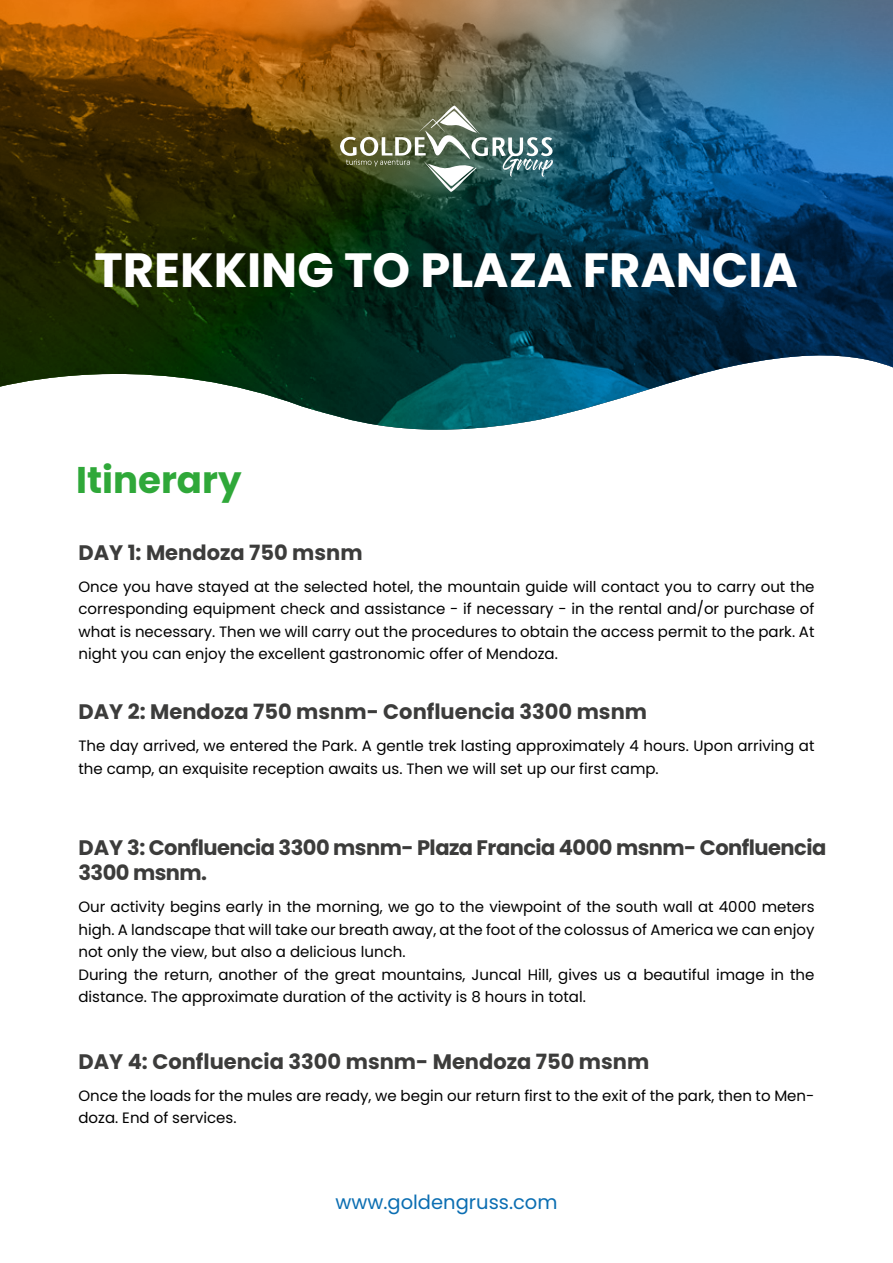
<style>
.page{position:relative;width:893px;height:1263px;background:#fff}
.page>*{position:absolute;margin:0;border:0;box-sizing:border-box;transform-origin:0 0}
.t1{font:700 48px "Poppins";color:#fff}
.t2{font:700 37.2px "Poppins";color:#2fa839}
.t3{font:700 21px "Poppins";color:#3c3c3b}
.t4{font:700 21px/25.5px "Poppins";letter-spacing:-.025em;color:#3c3c3b}
.t5{font:19.5px "Poppins";color:#0b6eb2}
.t6{font:15px/22.5px "Poppins";color:#010101}
</style>
<div class="page">
<img style="left:0;top:0;width:893px;height:430px">
<img style="left:340px;top:106px;width:213px;height:86px">
<h1 class="t1" style="left:95px;top:242px;width:705px">TREKKING TO PLAZA FRANCIA</h1>
<h2 class="t2" style="left:76px;top:458px;width:167px">Itinerary</h2>
<h3 class="t3" style="left:78px;top:541px;width:286px">DAY 1: Mendoza 750 msnm</h3>
<p class="t6" style="left:78px;top:575px;width:738px;text-align:justify">Once you have stayed at the selected hotel, the mountain guide will contact you to carry out the corresponding equipment check and assistance - if necessary - in the rental and/or purchase of what is necessary. Then we will carry out the procedures to obtain the access permit to the park. At night you can enjoy the excellent gastronomic offer of Mendoza.</p>
<h3 class="t3" style="left:78px;top:700px;width:570px">DAY 2: Mendoza 750 msnm- Confluencia 3300 msnm</h3>
<p class="t6" style="left:78px;top:735px;width:737px">The day arrived, we entered the Park. A gentle trek lasting approximately 4 hours. Upon arriving at the camp, an exquisite reception awaits us. Then we will set up our first camp.</p>
<h3 class="t4" style="left:78px;top:835px;width:749px">DAY 3: Confluencia 3300 msnm- Plaza Francia 4000 msnm- Confluencia<br>3300 msnm.</h3>
<p class="t6" style="left:78px;top:896px;width:738px">Our activity begins early in the morning, we go to the viewpoint of the south wall at 4000 meters high. A landscape that will take our breath away, at the foot of the colossus of America we can enjoy not only the view, but also a delicious lunch.<br>During the return, another of the great mountains, Juncal Hill, gives us a beautiful image in the distance. The approximate duration of the activity is 8 hours in total.</p>
<h3 class="t3" style="left:78px;top:1049px;width:572px">DAY 4: Confluencia 3300 msnm- Mendoza 750 msnm</h3>
<p class="t6" style="left:78px;top:1084px;width:737px">Once the loads for the mules are ready, we begin our return first to the exit of the park, then to Men&shy;doza. End of services.</p>
<h3 class="t5" style="left:335px;top:1190px;width:224px">www.goldengruss.com</h3>
</div>
